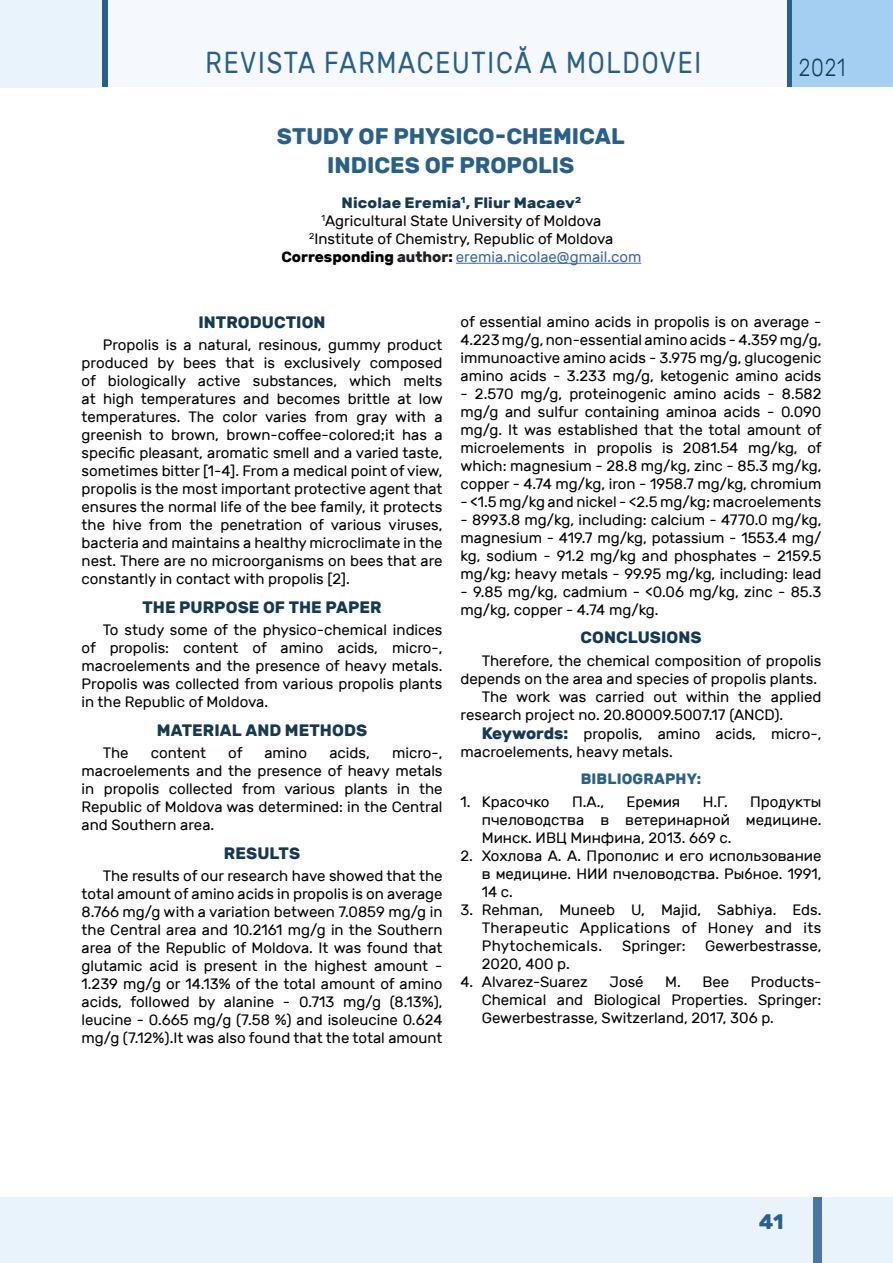
<style>
.page{position:relative;width:893px;height:1263px;background:#fff}
.page>*{position:absolute;margin:0;border:0;box-sizing:border-box;transform-origin:0 0}
.t1{font:30.3px "Rubik";letter-spacing:.07em;color:#27608b;scale:.83 1}
.t2{font:300 24.9px "Rubik";color:#133a50;scale:.83 1}
.t3{font:700 22.5px/28.5px "Rubik";color:#27608b;text-align:center}
.t4{font:700 21px "Rubik";color:#27608b}
.t5{font:700 16.5px "Rubik";letter-spacing:.005em;color:#133a50}
.t6{font:15px/18px "Rubik";color:#000;text-align:justify}
.t7{font:700 15px "Rubik";letter-spacing:.01em;color:#27608b}
.s1{font-weight:700;color:#133a50}
.s2{font-weight:700}
.s3{font-weight:700;color:#202124}
.s4{color:#3c64ab}
.s5{font-weight:700;font-size:16.5px;color:#133a50}
</style>
<div class="page">
<div style="left:101px;top:0;width:715px;height:87px;background:#f5f9fd"></div>
<div style="left:0;top:1197px;width:893px;height:66px;background:#e9f3fc"></div>
<div style="left:0;top:0;width:105px;height:87px;background:#e9f3fc"></div>
<div style="left:102px;top:0;width:5px;height:87px;background:#27608b"></div>
<div style="left:787px;top:0;width:5px;height:87px;background:#27608b"></div>
<div style="left:792px;top:0;width:101px;height:87px;background:#a5cff2"></div>
<div style="left:813px;top:1197px;width:8px;height:66px;background:#4876a0"></div>
<hr style="left:456px;top:263px;width:185px;height:1px;background:#3c64ab">
<h1 class="t1" style="left:205px;top:46px;width:599px">REVISTA FARMACEUTICĂ A MOLDOVEI</h1>
<h3 class="t3" style="left:277px;top:122px;width:349px">STUDY OF PHYSICO-CHEMICAL<br>INDICES OF PROPOLIS</h3>
<p class="t6" style="left:281px;top:194px;width:361px;text-align:center"><span class="s1">Nicolae Eremia</span><sup>1</sup><span class="s1">, Fliur Macaev</span><sup>2<br></sup><sup>1</sup>Agricultural State University of Moldova<br><sup>2</sup>Institute of Chemistry, Republic of Moldova <span class="s2">Corresponding</span> <span class="s3">author</span><span class="s2">:</span> <span class="s4">eremia.nicolae@gmail.com</span></p>
<h2 class="t2" style="left:799px;top:54px;width:58px">2021</h2>
<p class="t5" style="left:198px;top:313px;width:129px">INTRODUCTION</p>
<p class="t6" style="left:82px;top:336px;width:363px;text-indent:21px">Propolis is a natural, resinous, gummy product produced by bees that is exclusively composed of biologically active substances, which melts at high temperatures and becomes brittle at low temperatures. The color varies from gray with a greenish to brown, brown-coffee-colored;it has a specific pleasant, aromatic smell and a varied taste, sometimes bitter [1-4]. From a medical point of view, propolis is the most important protective agent that ensures the normal life of the bee family, it protects the hive from the penetration of various viruses, bacteria and maintains a healthy microclimate in the nest. There are no microorganisms on bees that are constantly in contact with propolis [2].</p>
<p class="t5" style="left:142px;top:598px;width:241px">THE PURPOSE OF THE PAPER</p>
<p class="t6" style="left:82px;top:621px;width:362px;text-indent:21px">To study some of the physico-chemical indices of propolis: content of amino acids, micro-, macroelements and the presence of heavy metals.<br>Propolis was collected from various propolis plants in the Republic of Moldova.</p>
<p class="t5" style="left:157px;top:721px;width:212px">MATERIAL AND METHODS</p>
<p class="t6" style="left:103px;top:744px;width:27px">The</p>
<p class="t6" style="left:151px;top:744px;width:57px">content</p>
<p class="t6" style="left:228px;top:744px;width:16px">of</p>
<p class="t6" style="left:264px;top:744px;width:44px">amino</p>
<p class="t6" style="left:329px;top:744px;width:42px">acids,</p>
<p class="t6" style="left:82px;top:744px;width:362px;text-indent:310px">micro-, macroelements and the presence of heavy metals in propolis collected from various plants in the Republic of Moldova was determined: in the Central and Southern area.</p>
<p class="t5" style="left:224px;top:844px;width:78px">RESULTS</p>
<p class="t6" style="left:82px;top:867px;width:362px;text-indent:21px">The results of our research have showed that the total amount of amino acids in propolis is on average 8.766 mg/g with a variation between 7.0859 mg/g in the Central area and 10.2161 mg/g in the Southern area of the Republic of Moldova. It was found that glutamic acid is present in the highest amount - 1.239 mg/g or 14.13% of the total amount of amino acids, followed by alanine - 0.713 mg/g (8.13%), leucine - 0.665 mg/g (7.58 %) and isoleucine 0.624 mg/g (7.12%).It was also found that the total amount</p>
<p class="t6" style="left:461px;top:313px;width:362px">of essential amino acids in propolis is on average - 4.223 mg/g, non-essential amino acids - 4.359 mg/g, immunoactive amino acids - 3.975 mg/g, glucogenic amino acids - 3.233 mg/g, ketogenic amino acids</p>
<p class="t6" style="left:461px;top:385px;width:363px">- 2.570 mg/g, proteinogenic amino acids - 8.582 mg/g and sulfur containing aminoa acids - 0.090 mg/g. It was established that the total amount of microelements in propolis is 2081.54 mg/kg, of which: magnesium - 28.8 mg/kg, zinc - 85.3 mg/kg, copper - 4.74 mg/kg, iron - 1958.7 mg/kg, chromium</p>
<p class="t6" style="left:461px;top:493px;width:362px">- &lt;1.5 mg/kg and nickel - &lt;2.5 mg/kg; macroelements</p>
<p class="t6" style="left:461px;top:511px;width:362px">- 8993.8 mg/kg, including: calcium - 4770.0 mg/kg, magnesium - 419.7 mg/kg, potassium - 1553.4 mg/ kg, sodium - 91.2 mg/kg and phosphates – 2159.5 mg/kg; heavy metals - 99.95 mg/kg, including: lead</p>
<p class="t6" style="left:461px;top:583px;width:362px">- 9.85 mg/kg, cadmium - &lt;0.06 mg/kg, zinc - 85.3 mg/kg, copper - 4.74 mg/kg.</p>
<p class="t5" style="left:580px;top:628px;width:123px">CONCLUSIONS</p>
<p class="t6" style="left:482px;top:652px;width:341px">Therefore, the chemical composition of propolis</p>
<p class="t6" style="left:461px;top:670px;width:358px">depends on the area and species of propolis plants.</p>
<p class="t6" style="left:482px;top:688px;width:341px">The work was carried out within the applied</p>
<p class="t6" style="left:461px;top:706px;width:324px">research project no. 20.80009.5007.17 (ANCD).</p>
<p class="t6" style="left:461px;top:726px;width:362px;text-indent:21px"><span class="s5">Keywords:</span> propolis, amino acids, micro-, macroelements, heavy metals.</p>
<p class="t7" style="left:581px;top:770px;width:122px">BIBLIOGRAPHY:</p>
<p class="t6" style="left:461px;top:793px;width:91px">1. Красочко</p>
<p class="t6" style="left:572px;top:793px;width:34px">П.А.,</p>
<p class="t6" style="left:627px;top:793px;width:55px">Еремия</p>
<p class="t6" style="left:703px;top:793px;width:27px">Н.Г.</p>
<p class="t6" style="left:482px;top:793px;width:341px;text-indent:268px">Продукты пчеловодства в ветеринарной медицине.<br>Минск. ИВЦ Минфина, 2013. 669 c.</p>
<p class="t6" style="left:482px;top:847px;width:341px;text-indent:-21px">2. Хохлова А. А. Прополис и его использование в медицине. НИИ пчеловодства. Рыбное. 1991, 14 с.</p>
<p class="t6" style="left:482px;top:901px;width:341px;text-indent:-21px">3. Rehman, Muneeb U, Majid, Sabhiya. Eds.<br>Therapeutic Applications of Honey and its Phytochemicals.</p>
<p class="t6" style="left:622px;top:937px;width:65px">Springer:</p>
<p class="t6" style="left:705px;top:937px;width:118px">Gewerbestrasse,</p>
<p class="t6" style="left:482px;top:955px;width:90px">2020, 400 p.</p>
<p class="t6" style="left:461px;top:973px;width:129px">4. Alvarez-Suarez</p>
<p class="t6" style="left:610px;top:973px;width:36px">José</p>
<p class="t6" style="left:665px;top:973px;width:65px">M. Bee</p>
<p class="t6" style="left:482px;top:973px;width:341px;text-indent:269px">Products-Chemical and Biological Properties. Springer:<br>Gewerbestrasse, Switzerland, 2017, 306 p.</p>
<h3 class="t4" style="left:759px;top:1209px;width:26px">41</h3>
</div>
